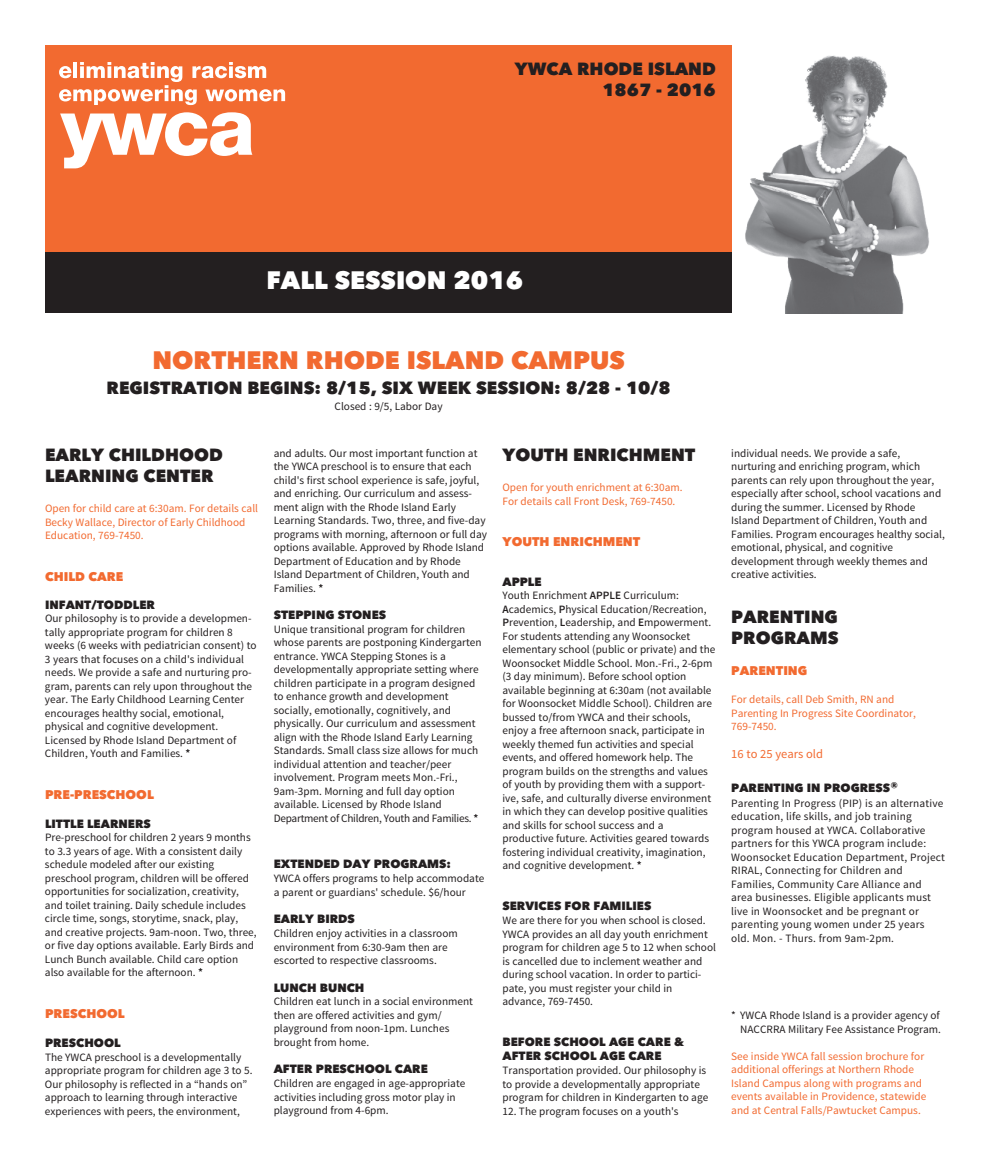
<style>
.page{position:relative;width:990px;height:1170px;background:#fff}
.page>*{position:absolute;margin:0;border:0;box-sizing:border-box;transform-origin:0 0}
.t1{font:800 25px "Avenir Next LT Pro";color:#f26a30}
.t2{font:800 25px "Avenir Next LT Pro";color:#fff}
.t3{font:800 17.5px/21px "Avenir Next LT Pro";color:#231f20}
.t4{font:800 12.5px "Avenir Next LT Pro";color:#f26a30}
.t5{font:12.5px "Source Sans Pro";color:#f26a30}
.t6{font:800 11.88px/14.2px "Avenir Next LT Pro";color:#231f20}
.t7{font:11.25px/13.5px "Source Sans Pro";color:#231f20}
.t8{font:11.25px/13.5px "Source Sans Pro";color:#f26a30}
.s1{font-weight:600}
.s2{font-size:13.75px}
</style>
<div class="page">
<div style="left:45px;top:45px;width:687px;height:208px;background:#f26a30"></div>
<svg style="left:59px;top:62px;width:226px;height:43px"></svg>
<svg style="left:60px;top:112px;width:192px;height:56px"></svg>
<div style="left:45px;top:253px;width:687px;height:60px;background:#231f20"></div>
<img style="left:745px;top:55px;width:184px;height:258px">
<h2 class="t3" style="left:515px;top:58px;width:203px;text-align:right">YWCA RHODE ISLAND<br>1867 - 2016</h2>
<h1 class="t2" style="left:266px;top:265px;width:258px">FALL SESSION 2016</h1>
<h1 class="t1" style="left:152px;top:345px;width:474px">NORTHERN RHODE ISLAND CAMPUS</h1>
<h2 class="t3" style="left:107px;top:377px;width:566px">REGISTRATION BEGINS: 8/15, SIX WEEK SESSION: 8/28 - 10/8</h2>
<p class="t7" style="left:335px;top:400px;width:110px">Closed : 9/5, Labor Day</p>
<h2 class="t3" style="left:45px;top:445px;width:179px">EARLY CHILDHOOD<br>LEARNING CENTER</h2>
<p class="t8" style="left:45px;top:502px;width:215px">Open for child care at 6:30am. For details call<br>Becky Wallace, Director of Early Childhood<br>Education, 769-7450.</p>
<p class="t4" style="left:45px;top:568px;width:80px">CHILD CARE</p>
<p class="t6" style="left:45px;top:597px;width:111px">INFANT/TODDLER</p>
<p class="t7" style="left:45px;top:613px;width:213px">Our philosophy is to provide a developmen&shy;tally appropriate program for children 8 weeks (6 weeks with pediatrician consent) to 3 years that focuses on a child's individual needs. We provide a safe and nurturing pro&shy;gram, parents can rely upon throughout the year. The Early Childhood Learning Center encourages healthy social, emotional, physical and cognitive development.<br>Licensed by Rhode Island Department of Children, Youth and Families. <span class="s1">*</span></p>
<p class="t4" style="left:45px;top:787px;width:110px">PRE-PRESCHOOL</p>
<p class="t6" style="left:45px;top:816px;width:107px">LITTLE LEARNERS</p>
<p class="t7" style="left:45px;top:832px;width:213px">Pre-preschool for children 2 years 9 months to 3.3 years of age. With a consistent daily schedule modeled after our existing preschool program, children will be offered opportunities for socialization, creativity, and toilet training. Daily schedule includes circle time, songs, storytime, snack, play, and creative projects. 9am-noon. Two, three, or five day options available. Early Birds and Lunch Bunch available. Child care option also available for the afternoon. <span class="s1">*</span></p>
<p class="t4" style="left:45px;top:1006px;width:81px">PRESCHOOL</p>
<p class="t6" style="left:45px;top:1035px;width:77px">PRESCHOOL</p>
<p class="t7" style="left:45px;top:1051px;width:209px">The YWCA preschool is a developmentally appropriate program for children age 3 to 5.<br>Our philosophy is reflected in a “hands on” approach to learning through interactive experiences with peers, the environment,</p>
<p class="t7" style="left:274px;top:447px;width:215px">and adults. Our most important function at the YWCA preschool is to ensure that each child's first school experience is safe, joyful, and enriching. Our curriculum and assess&shy;ment align with the Rhode Island Early Learning Standards. Two, three, and five-day programs with morning, afternoon or full day options available. Approved by Rhode Island Department of Education and by Rhode Island Department of Children, Youth and Families. <span class="s1">*</span></p>
<p class="t6" style="left:274px;top:608px;width:114px">STEPPING STONES</p>
<p class="t7" style="left:274px;top:623px;width:209px">Unique transitional program for children whose parents are postponing Kindergarten entrance. YWCA Stepping Stones is a developmentally appropriate setting where children participate in a program designed to enhance growth and development socially, emotionally, cognitively, and physically. Our curriculum and assessment align with the Rhode Island Early Learning Standards. Small class size allows for much individual attention and teacher/peer involvement. Program meets Mon.-Fri., 9am-3pm. Morning and full day option available. Licensed by Rhode Island Department of Children, Youth and Families. <span class="s1">*</span></p>
<p class="t6" style="left:274px;top:857px;width:179px">EXTENDED DAY PROGRAMS:</p>
<p class="t7" style="left:274px;top:873px;width:212px">YWCA offers programs to help accommodate a parent or guardians' schedule. $6/hour</p>
<p class="t6" style="left:274px;top:912px;width:83px">EARLY BIRDS</p>
<p class="t7" style="left:274px;top:927px;width:186px">Children enjoy activities in a classroom environment from 6:30-9am then are escorted to respective classrooms.</p>
<p class="t6" style="left:274px;top:980px;width:92px">LUNCH BUNCH</p>
<p class="t7" style="left:274px;top:996px;width:201px">Children eat lunch in a social environment then are offered activities and gym/ playground from noon-1pm. Lunches brought from home.</p>
<p class="t6" style="left:274px;top:1062px;width:156px">AFTER PRESCHOOL CARE</p>
<p class="t7" style="left:274px;top:1078px;width:193px">Children are engaged in age-appropriate activities including gross motor play in playground from 4-6pm.</p>
<h2 class="t3" style="left:502px;top:445px;width:194px">YOUTH ENRICHMENT</h2>
<p class="t8" style="left:502px;top:481px;width:182px">Open for youth enrichment at 6:30am.<br>For details call Front Desk, 769-7450.</p>
<p class="t4" style="left:502px;top:534px;width:139px">YOUTH ENRICHMENT</p>
<p class="t6" style="left:502px;top:574px;width:41px">APPLE</p>
<p class="t7" style="left:502px;top:590px;width:214px">Youth Enrichment <span class="s1">APPLE</span> Curriculum:<br><span class="s1">A</span>cademics, <span class="s1">P</span>hysical Education/Recreation, <span class="s1">P</span>revention, <span class="s1">L</span>eadership, and <span class="s1">E</span>mpowerment.<br>For students attending any Woonsocket elementary school (public or private) and the Woonsocket Middle School. Mon.-Fri., 2-6pm (3 day minimum). Before school option available beginning at 6:30am (not available for Woonsocket Middle School). Children are bussed to/from YWCA and their schools, enjoy a free afternoon snack, participate in weekly themed fun activities and special events, and offered homework help. The program builds on the strengths and values of youth by providing them with a support&shy;ive, safe, and culturally diverse environment in which they can develop positive qualities and skills for school success and a productive future. Activities geared towards fostering individual creativity, imagination, and cognitive development. <span class="s1">*</span></p>
<p class="t6" style="left:502px;top:899px;width:150px">SERVICES FOR FAMILIES</p>
<p class="t7" style="left:502px;top:914px;width:215px">We are there for you when school is closed.<br>YWCA provides an all day youth enrichment program for children age 5 to 12 when school is cancelled due to inclement weather and during school vacation. In order to partici&shy;pate, you must register your child in advance, 769-7450.</p>
<p class="t6" style="left:502px;top:1035px;width:183px">BEFORE SCHOOL AGE CARE &amp;<br>AFTER SCHOOL AGE CARE</p>
<p class="t7" style="left:502px;top:1065px;width:207px">Transportation provided. Our philosophy is to provide a developmentally appropriate program for children in Kindergarten to age</p>
<p class="t7" style="left:502px;top:1105px;width:178px">12. The program focuses on a youth's</p>
<p class="t7" style="left:731px;top:447px;width:215px">individual needs. We provide a safe, nurturing and enriching program, which parents can rely upon throughout the year, especially after school, school vacations and during the summer. Licensed by Rhode Island Department of Children, Youth and Families. Program encourages healthy social, emotional, physical, and cognitive development through weekly themes and creative activities.</p>
<h2 class="t3" style="left:731px;top:607px;width:109px">PARENTING<br>PROGRAMS</h2>
<p class="t4" style="left:731px;top:663px;width:78px">PARENTING</p>
<p class="t8" style="left:731px;top:694px;width:186px">For details, call Deb Smith, RN and<br>Parenting In Progress Site Coordinator,<br>769-7450.</p>
<p class="t5" style="left:731px;top:749px;width:93px">16 to 25 years old</p>
<p class="t6" style="left:731px;top:781px;width:169px">PARENTING IN PROGRESS<span class="s2">®</span></p>
<p class="t7" style="left:731px;top:797px;width:215px">Parenting In Progress (PIP) is an alternative education, life skills, and job training program housed at YWCA. Collaborative partners for this YWCA program include:<br>Woonsocket Education Department, Project RIRAL, Connecting for Children and Families, Community Care Alliance and area businesses. Eligible applicants must live in Woonsocket and be pregnant or parenting young women under 25 years old. Mon. - Thurs. from 9am-2pm.</p>
<p class="t7" style="left:731px;top:1010px;width:211px;text-align:right">* YWCA Rhode Island is a provider agency of<br>NACCRRA Military Fee Assistance Program.</p>
<p class="t8" style="left:731px;top:1050px;width:197px">See inside YWCA fall session brochure for additional offerings at Northern Rhode Island Campus along with programs and events available in Providence, statewide and at Central Falls/Pawtucket Campus.</p>
</div>
